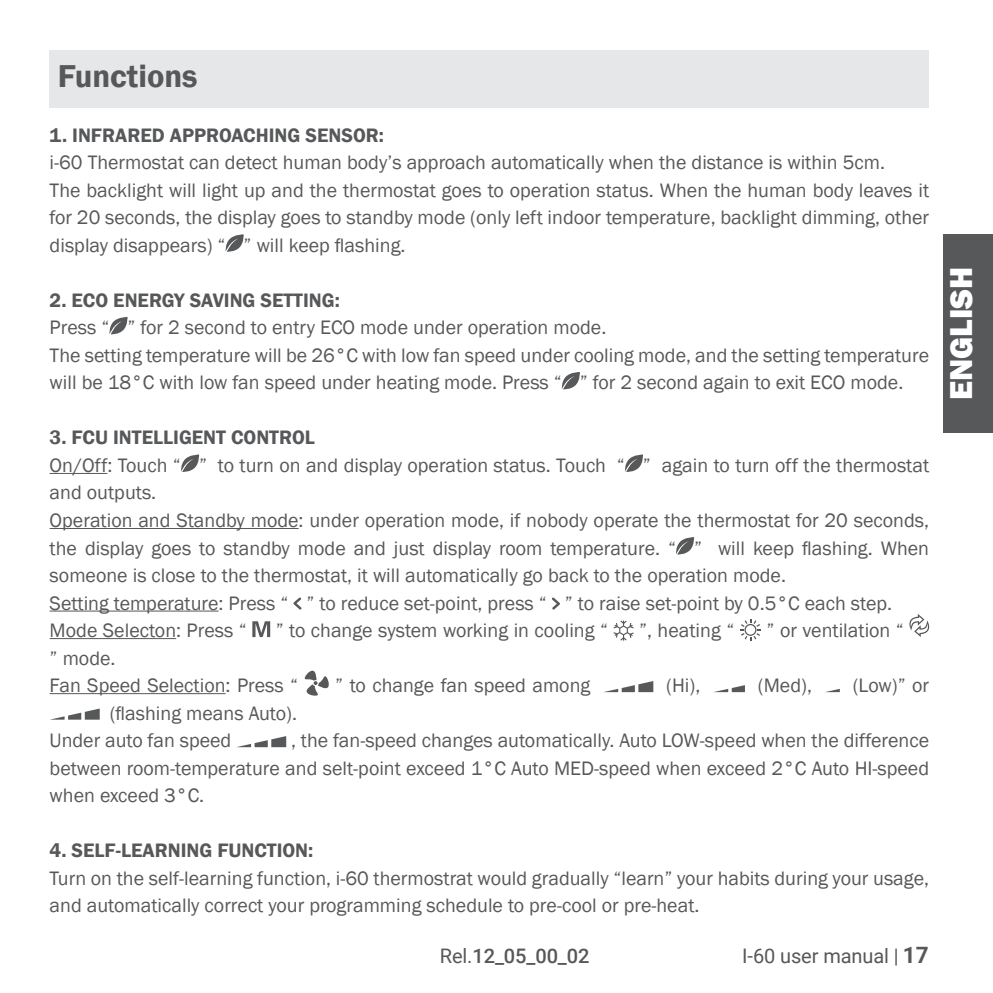
<style>
.page{position:relative;width:993px;height:993px;background:#fff}
.page>*{position:absolute;margin:0;border:0;box-sizing:border-box;transform-origin:0 0}
.t1{font:600 32.5px "Franklin Gothic";color:#57585a}
.t2{font:800 32.5px "Franklin Gothic";color:#fff}
.t3{font:20px/27.5px "Franklin Gothic";color:#57585a}
.t4{font:600 20px "Franklin Gothic";color:#57585a}
.t5{font:20px "Roboto";letter-spacing:-.005em;color:#57585a}
.t6{font:500 20px "Roboto";letter-spacing:-.005em;color:#57585a}
.s1{font-weight:400}
.s2{font-weight:700;font-size:22.5px}
</style>
<div class="page">
<div style="left:50px;top:50px;width:878px;height:57px;background:#e6e7e9"></div>
<div style="left:943px;top:234px;width:49px;height:198px;background:#57585a"></div>
<hr style="left:50px;top:473px;width:57px;height:1px;background:#57585a">
<hr style="left:50px;top:528px;width:248px;height:1px;background:#57585a">
<hr style="left:50px;top:610px;width:168px;height:1px;background:#57585a">
<hr style="left:50px;top:638px;width:126px;height:1px;background:#57585a">
<hr style="left:50px;top:693px;width:175px;height:1px;background:#57585a">
<svg style="left:225px;top:234px;width:19px;height:18px"></svg>
<svg style="left:109px;top:317px;width:19px;height:18px"></svg>
<svg style="left:561px;top:372px;width:19px;height:18px"></svg>
<svg style="left:181px;top:454px;width:18px;height:18px"></svg>
<svg style="left:625px;top:454px;width:18px;height:18px"></svg>
<svg style="left:676px;top:537px;width:18px;height:18px"></svg>
<svg style="left:293px;top:597px;width:8px;height:12px"></svg>
<svg style="left:552px;top:597px;width:7px;height:12px"></svg>
<svg style="left:252px;top:621px;width:18px;height:16px"></svg>
<svg style="left:613px;top:620px;width:20px;height:20px"></svg>
<svg style="left:740px;top:619px;width:21px;height:21px"></svg>
<svg style="left:909px;top:614px;width:21px;height:23px"></svg>
<svg style="left:304px;top:670px;width:25px;height:26px"></svg>
<svg style="left:604px;top:681px;width:49px;height:11px"></svg>
<svg style="left:714px;top:685px;width:30px;height:7px"></svg>
<svg style="left:826px;top:689px;width:13px;height:3px"></svg>
<svg style="left:53px;top:708px;width:47px;height:11px"></svg>
<svg style="left:237px;top:736px;width:49px;height:11px"></svg>
<h1 class="t1" style="left:58px;top:56px;width:141px">Functions</h1>
<p class="t4" style="left:50px;top:123px;width:336px">1. INFRARED APPROACHING SENSOR:</p>
<p class="t3" style="left:50px;top:149px;width:880px">i-60 Thermostat can detect human body’s approach automatically when the distance is within 5cm.<br>The backlight will light up and the thermostat goes to operation status. When the human body leaves it for 20 seconds, the display goes to standby mode (only left indoor temperature, backlight dimming, other display disappears) “ ” will keep flashing.</p>
<p class="t4" style="left:50px;top:288px;width:291px">2. ECO ENERGY SAVING SETTING:</p>
<p class="t3" style="left:50px;top:314px;width:880px">Press “ ” for 2 second to entry ECO mode under operation mode.<br>The setting temperature will be 26°C with low fan speed under cooling mode, and the setting temperature will be 18°C with low fan speed under heating mode. Press “ ” for 2 second again to exit ECO mode.</p>
<p class="t4" style="left:50px;top:425px;width:267px">3. FCU INTELLIGENT CONTROL</p>
<p class="t3" style="left:50px;top:452px;width:880px">On/Off: Touch “ ” to turn on and display operation status. Touch “ ” again to turn off the thermostat and outputs.<br>Operation and Standby mode: under operation mode, if nobody operate the thermostat for 20 seconds, the display goes to standby mode and just display room temperature. “ ” will keep flashing. When someone is close to the thermostat, it will automatically go back to the operation mode.<br>Setting temperature: Press “ ” to reduce set-point, press “ ” to raise set-point by 0.5°C each step.<br>Mode Selecton: Press “</p>
<p class="t3" style="left:275px;top:617px;width:334px">” to change system working in cooling “</p>
<p class="t3" style="left:639px;top:617px;width:97px">”, heating “</p>
<p class="t3" style="left:766px;top:617px;width:139px">” or ventilation “</p>
<p class="t3" style="left:50px;top:644px;width:250px">” mode.<br>Fan Speed Selection: Press “</p>
<p class="t3" style="left:335px;top:672px;width:256px">” to change fan speed among</p>
<p class="t3" style="left:666px;top:672px;width:36px">(Hi),</p>
<p class="t3" style="left:757px;top:672px;width:56px">(Med),</p>
<p class="t3" style="left:852px;top:672px;width:78px">(Low)” or</p>
<p class="t3" style="left:50px;top:699px;width:249px;text-indent:60px">(flashing means Auto).<br>Under auto fan speed</p>
<p class="t3" style="left:50px;top:727px;width:880px;text-align:justify;text-indent:241px">, the fan-speed changes automatically. Auto LOW-speed when the difference between room-temperature and selt-point exceed 1°C Auto MED-speed when exceed 2°C Auto HI-speed when exceed 3°C.</p>
<p class="t4" style="left:50px;top:838px;width:265px">4. SELF-LEARNING FUNCTION:</p>
<p class="t3" style="left:50px;top:864px;width:880px">Turn on the self-learning function, i-60 thermostrat would gradually “learn” your habits during your usage, and automatically correct your programming schedule to pre-cool or pre-heat.</p>
<p class="t6" style="left:439px;top:941px;width:151px"><span class="s1">Rel.</span>12_05_00_02</p>
<p class="t5" style="left:742px;top:941px;width:188px">I-60 user manual | <span class="s2">17</span></p>
<h1 class="t2" style="left:939px;top:400px;width:135px;rotate:-90deg">ENGLISH</h1>
</div>
